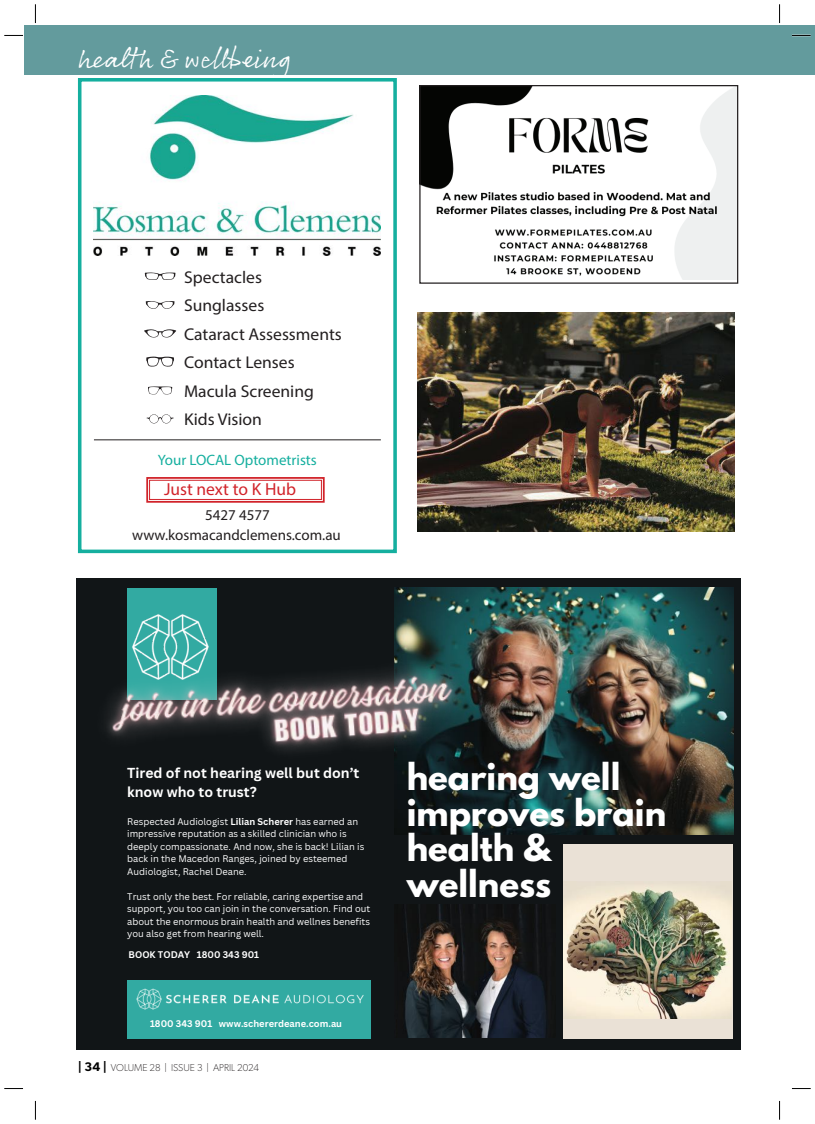
<style>
.page{position:relative;width:815px;height:1124px;background:#fff}
.page>*{position:absolute;margin:0;border:0;box-sizing:border-box;transform-origin:0 0}
.t1{font:700 32.88px/35.5px "League Spartan";color:#fff}
.t2{font:28.75px "Rollerscript Rough";letter-spacing:-.015em;color:#fff}
.t3{font:17.5px "Myriad Pro";color:#d1232a}
.t4{font:17.12px/28.5px "Myriad Pro";color:#231f20}
.t5{font:15px "Myriad Pro";color:#231f20}
.t6{font:15px "Myriad Pro";color:#15af9f}
.t7{font:700 14.12px/19.5px "Canva Sans";color:#fff}
.t8{font:100 10px "Gibson";color:#231f20}
.t9{font:9.38px/12.5px "Canva Sans";color:#fff}
.t10{font:700 9.38px "Canva Sans";color:#fff}
.s1{font-weight:700}
.s2{font-weight:600;font-size:12.5px;color:#000}
</style>
<div class="page">
<div style="left:25px;top:25px;width:790px;height:49px;background:#639b9d"></div>
<img style="left:94px;top:96px;width:287px;height:159px">
<svg style="left:145px;top:272px;width:30px;height:8px"></svg>
<svg style="left:146px;top:301px;width:29px;height:8px"></svg>
<svg style="left:144px;top:329px;width:32px;height:9px"></svg>
<svg style="left:146px;top:356px;width:28px;height:10px"></svg>
<svg style="left:148px;top:386px;width:24px;height:8px"></svg>
<svg style="left:147px;top:414px;width:27px;height:9px"></svg>
<div style="left:78px;top:78px;width:319px;height:475px;border:4px solid #15af9f"></div>
<hr style="left:94px;top:439px;width:287px;height:1px;background:#231f20">
<svg style="left:146px;top:477px;width:179px;height:26px"></svg>
<div style="left:149px;top:480px;width:173px;height:19px;border:1px solid #d1232a"></div>
<img style="left:421px;top:87px;width:315px;height:193px">
<div style="left:419px;top:85px;width:319px;height:199px;border:1px solid #231f20"></div>
<div style="left:76px;top:578px;width:665px;height:471px;background:#111517"></div>
<img style="left:394px;top:587px;width:340px;height:247px">
<img style="left:405px;top:904px;width:141px;height:133px">
<div style="left:564px;top:843px;width:169px;height:195px;background:#eae1d6"></div>
<img style="left:564px;top:885px;width:167px;height:133px">
<img style="left:130px;top:588px;width:80px;height:10px">
<div style="left:127px;top:979px;width:244px;height:59px;background:#32aaa2"></div>
<img style="left:136px;top:988px;width:227px;height:21px">
<img style="left:106px;top:598px;width:408px;height:199px">
<img style="left:229px;top:662px;width:239px;height:133px">
<img style="left:417px;top:312px;width:318px;height:219px">
<svg style="left:4px;top:35px;width:19px;height:1px"></svg>
<svg style="left:792px;top:35px;width:19px;height:1px"></svg>
<svg style="left:4px;top:1088px;width:19px;height:1px"></svg>
<svg style="left:792px;top:1088px;width:19px;height:1px"></svg>
<svg style="left:35px;top:4px;width:1px;height:19px"></svg>
<svg style="left:35px;top:1100px;width:1px;height:19px"></svg>
<svg style="left:779px;top:4px;width:1px;height:19px"></svg>
<svg style="left:779px;top:1100px;width:1px;height:19px"></svg>
<h2 class="t2" style="left:78px;top:40px;width:215px">health &amp; wellbeing</h2>
<h3 class="t4" style="left:184px;top:262px;width:159px">Spectacles<br>Sunglasses<br>Cataract Assessments<br>Contact Lenses<br>Macula Screening<br>Kids Vision</h3>
<h3 class="t6" style="left:158px;top:450px;width:160px">Your LOCAL Optometrists</h3>
<h3 class="t3" style="left:164px;top:478px;width:134px">Just next to K Hub</h3>
<h3 class="t5" style="left:205px;top:505px;width:66px">5427 4577</h3>
<h3 class="t5" style="left:132px;top:525px;width:210px">www.kosmacandclemens.com.au</h3>
<h3 class="t7" style="left:127px;top:762px;width:234px">Tired of not hearing well but don’t know who to trust?</h3>
<p class="t9" style="left:127px;top:814px;width:239px">Respected Audiologist <span class="s1">Lilian Scherer</span> has earned an impressive reputation as a skilled clinician who is deeply compassionate. And now, she is back! Lilian is back in the Macedon Ranges, joined by esteemed Audiologist, Rachel Deane.</p>
<p class="t9" style="left:127px;top:889px;width:245px">Trust only the best. For reliable, caring expertise and support, you too can join in the conversation. Find out about the enormous brain health and wellnes benefits you also get from hearing well.</p>
<p class="t10" style="left:129px;top:949px;width:132px">BOOK TODAY 1800 343 901</p>
<p class="t10" style="left:150px;top:1017px;width:194px">1800 343 901 www.schererdeane.com.au</p>
<p class="t8" style="left:78px;top:1061px;width:183px"><span class="s2">| 34 |</span> VOLUME 28 | ISSUE 3 | APRIL 2024</p>
<h1 class="t1" style="left:407px;top:758px;width:261px">hearing well improves brain health &amp; wellness</h1>
</div>
